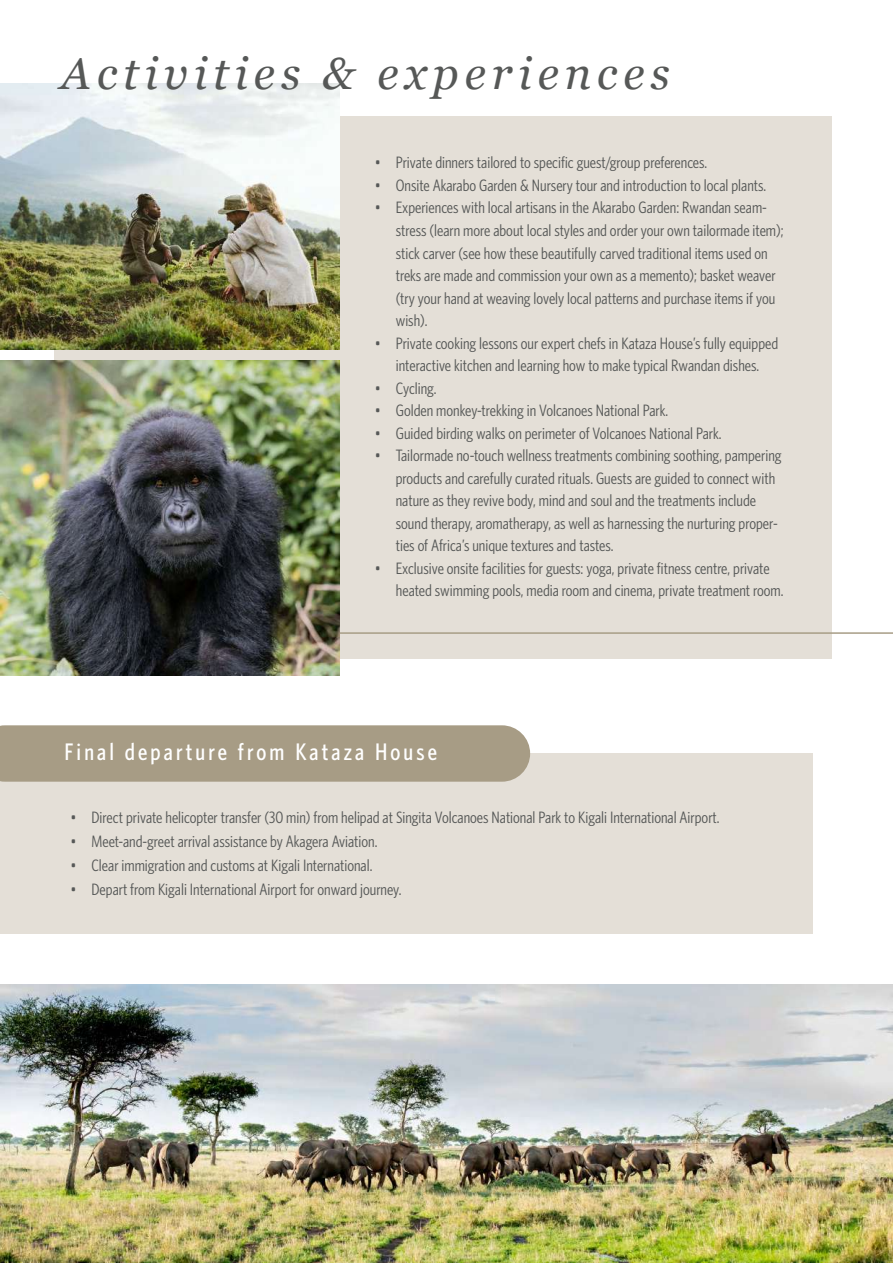
<style>
.page{position:relative;width:893px;height:1263px;background:#fff}
.page>*{position:absolute;margin:0;border:0;box-sizing:border-box;transform-origin:0 0}
.t1{font:italic 45px "Georgia";letter-spacing:.13em;color:#565857}
.t2{font:500 24px "Whitney Condensed";letter-spacing:.13em;color:#fff}
.t3{font:16.5px/22.5px "Whitney Condensed";color:#565857}
</style>
<div class="page">
<div style="left:54px;top:116px;width:778px;height:543px;background:#e4dfd7"></div>
<hr style="left:0;top:632px;width:893px;height:2px;background:#a79d85">
<img style="left:0;top:83px;width:340px;height:266px">
<img style="left:0;top:360px;width:340px;height:315px">
<div style="left:0;top:753px;width:813px;height:181px;background:#e4dfd7"></div>
<div style="left:0;top:725px;width:530px;height:57px;background:#a79c85"></div>
<img style="left:0;top:984px;width:893px;height:278px">
<h1 class="t1" style="left:61px;top:40px;width:610px">Activities &amp; experiences</h1>
<p class="t3" style="left:375px;top:151px;width:334px">• Private dinners tailored to specific guest/group preferences.</p>
<p class="t3" style="left:375px;top:174px;width:393px">• Onsite Akarabo Garden &amp; Nursery tour and introduction to local plants.</p>
<p class="t3" style="left:396px;top:196px;width:389px;text-indent:-21px">• Experiences with local artisans in the Akarabo Garden: Rwandan seam&shy;stress (learn more about local styles and order your own tailormade item); stick carver (see how these beautifully carved traditional items used on treks are made and commission your own as a memento); basket weaver (try your hand at weaving lovely local patterns and purchase items if you wish).</p>
<p class="t3" style="left:375px;top:331px;width:405px;text-align:center">• Private cooking lessons our expert chefs in Kataza House’s fully equipped interactive kitchen and learning how to make typical Rwandan dishes.</p>
<p class="t3" style="left:375px;top:376px;width:63px">• Cycling.</p>
<p class="t3" style="left:375px;top:399px;width:295px">• Golden monkey-trekking in Volcanoes National Park.</p>
<p class="t3" style="left:375px;top:421px;width:348px">• Guided birding walks on perimeter of Volcanoes National Park.</p>
<p class="t3" style="left:396px;top:444px;width:387px;text-indent:-21px">• Tailormade no-touch wellness treatments combining soothing, pampering products and carefully curated rituals. Guests are guided to connect with nature as they revive body, mind and soul and the treatments include sound therapy, aromatherapy, as well as harnessing the nurturing proper&shy;ties of Africa’s unique textures and tastes.</p>
<p class="t3" style="left:396px;top:556px;width:389px;text-indent:-21px">• Exclusive onsite facilities for guests: yoga, private fitness centre, private heated swimming pools, media room and cinema, private treatment room.</p>
<h2 class="t2" style="left:64px;top:737px;width:374px">Final departure from Kataza House</h2>
<p class="t3" style="left:70px;top:805px;width:651px">• Direct private helicopter transfer (30 min) from helipad at Singita Volcanoes National Park to Kigali International Airport.</p>
<p class="t3" style="left:70px;top:829px;width:308px">• Meet-and-greet arrival assistance by Akagera Aviation.</p>
<p class="t3" style="left:70px;top:853px;width:303px">• Clear immigration and customs at Kigali International.</p>
<p class="t3" style="left:70px;top:877px;width:332px">• Depart from Kigali International Airport for onward journey.</p>
</div>
